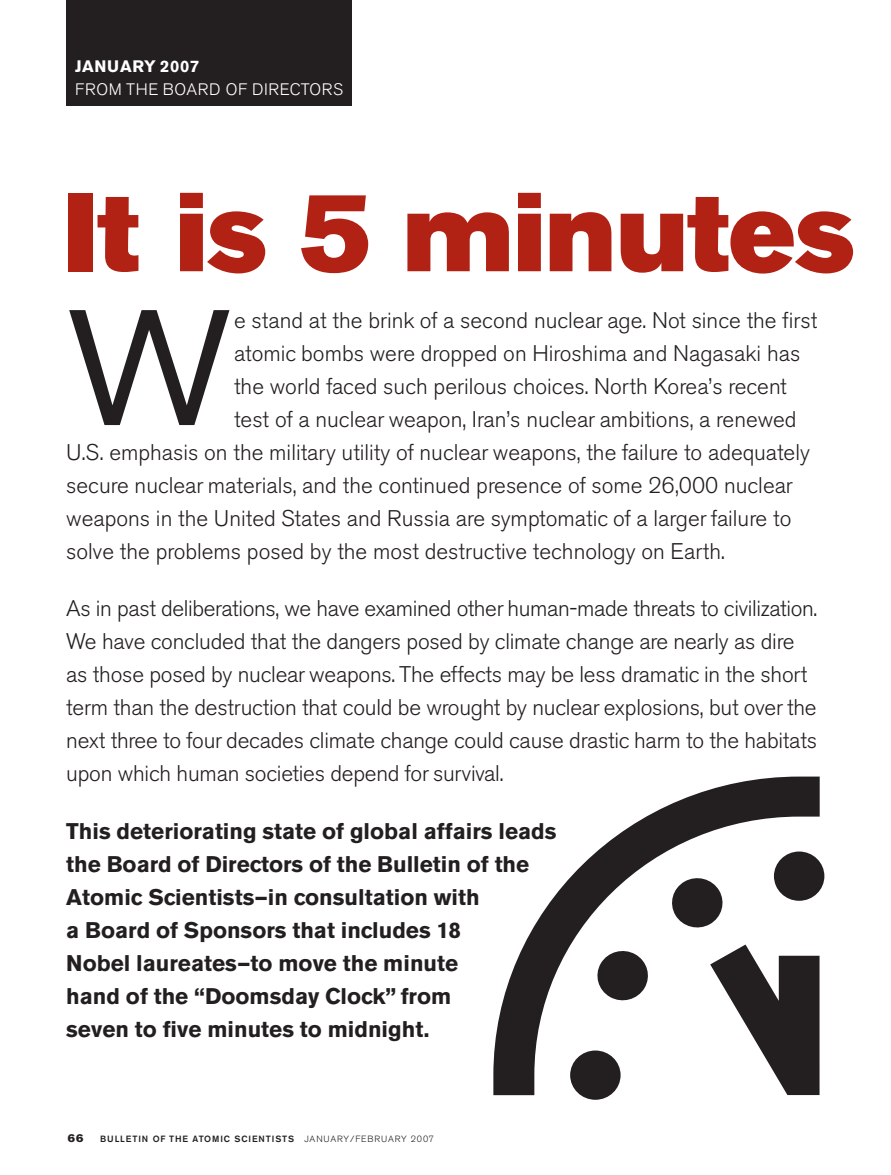
<style>
.page{position:relative;width:891px;height:1175px;background:#fff}
.page>*{position:absolute;margin:0;border:0;box-sizing:border-box;transform-origin:0 0}
.t1{font:162.75px "Akzidenz Grotesk BQ";color:#231f20}
.t2{font:111px "Akzidenz Grotesk BQ Super";letter-spacing:-.005em;color:#b12215}
.t3{font:300 22.5px/33px "Akzidenz Grotesk BQ";color:#231f20}
.t4{font:700 22.5px/33px "Akzidenz Grotesk BQ";color:#231f20}
.t5{font:300 16.5px "Akzidenz Grotesk BQ";letter-spacing:.04em;color:#fff}
.t6{font:700 16.5px "Akzidenz Grotesk BQ";letter-spacing:.04em;color:#fff}
.t7{font:11.25px "Akzidenz Grotesk BQ Super";color:#231f20}
.t8{font:500 9px "Akzidenz Grotesk BQ";letter-spacing:.1em;color:#231f20}
.s1{font-weight:300}
</style>
<div class="page">
<div style="left:66px;top:0;width:286px;height:105px;background:#231f20"></div>
<svg style="left:493px;top:776px;width:331px;height:323px"></svg>
<p class="t6" style="left:75px;top:61px;width:126px">JANUARY 2007</p>
<p class="t5" style="left:75px;top:83px;width:270px">FROM THE BOARD OF DIRECTORS</p>
<h2 class="t2" style="left:63px;top:192px;width:793px">It is 5 minutes</h2>
<h1 class="t1" style="left:66px;top:309px;width:168px">W</h1>
<p class="t3" style="left:234px;top:306px;width:585px">e stand at the brink of a second nuclear age. Not since the first</p>
<p class="t3" style="left:234px;top:339px;width:568px">atomic bombs were dropped on Hiroshima and Nagasaki has</p>
<p class="t3" style="left:234px;top:372px;width:554px">the world faced such perilous choices. North Korea’s recent</p>
<p class="t3" style="left:234px;top:405px;width:564px">test of a nuclear weapon, Iran’s nuclear ambitions, a renewed</p>
<p class="t3" style="left:66px;top:438px;width:745px">U.S. emphasis on the military utility of nuclear weapons, the failure to adequately</p>
<p class="t3" style="left:66px;top:471px;width:728px">secure nuclear materials, and the continued presence of some 26,000 nuclear</p>
<p class="t3" style="left:66px;top:504px;width:727px">weapons in the United States and Russia are symptomatic of a larger failure to</p>
<p class="t3" style="left:66px;top:537px;width:660px">solve the problems posed by the most destructive technology on Earth.</p>
<p class="t3" style="left:66px;top:594px;width:753px">As in past deliberations, we have examined other human-made threats to civilization.<br>We have concluded that the dangers posed by climate change are nearly as dire as those posed by nuclear weapons. The effects may be less dramatic in the short term than the destruction that could be wrought by nuclear explosions, but over the next three to four decades climate change could cause drastic harm to the habitats upon which human societies depend for survival.</p>
<p class="t4" style="left:66px;top:817px;width:492px">This deteriorating state of global affairs leads the Board of Directors of the Bulletin of the Atomic Scientists—in consultation with<br>a Board of Sponsors that includes 18<br>Nobel laureates—to move the minute<br>hand of the “Doomsday Clock” from<br>seven to five minutes to midnight.</p>
<p class="t7" style="left:68px;top:1134px;width:17px">66</p>
<p class="t8" style="left:100px;top:1135px;width:336px">BULLETIN OF THE ATOMIC SCIENTISTS <span class="s1">JANUARY/FEBRUARY 2007</span></p>
</div>
